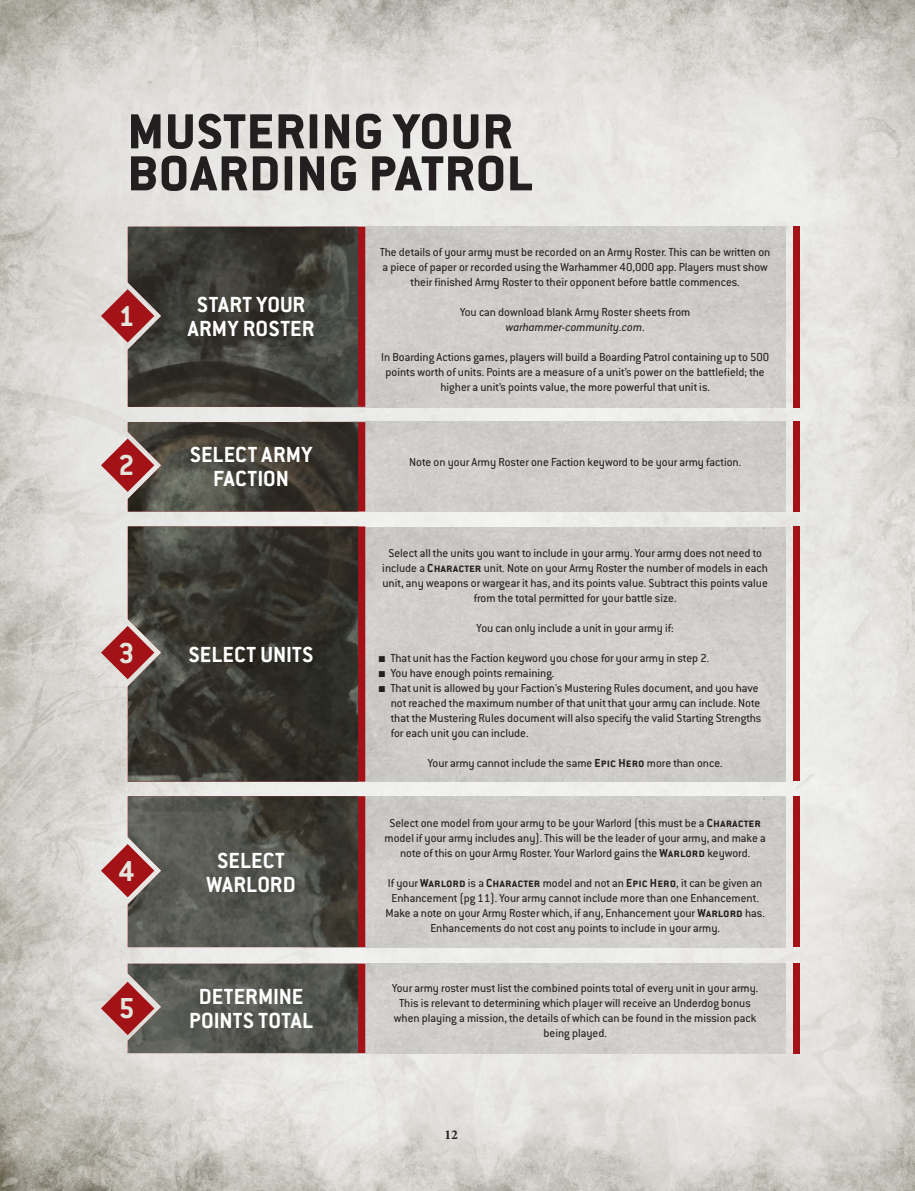
<style>
.page{position:relative;width:915px;height:1191px;background:#fff}
.page>*{position:absolute;margin:0;border:0;box-sizing:border-box;transform-origin:0 0}
._1_2_Header_2_Condui{font:800 54px/42px "Conduit ITC Std";letter-spacing:.02em;color:#231f20}
.Phase__Number_Large{font:700 31.65px "Conduit ITC Std";color:#e3e4dc}
.R1_4_Rules_Header_4{font:700 24px/24px "Conduit ITC Std";letter-spacing:.005em;color:#fff;text-align:center}
.t1{font:700 13.5px "Minion Pro";color:#231f20}
.Sequence_Body_Copy{font:12.75px/15px "Conduit ITC Std";color:#231f20;text-align:center}
.s1{font-style:italic}
.s2{font-weight:700}
.s3{font-family:"Arial"}
</style>
<div class="page">
<img style="left:0;top:0;width:914px;height:1191px">
<div style="left:365px;top:227px;width:419px;height:180px;background:#cecdc9"></div>
<div style="left:365px;top:796px;width:419px;height:151px;background:#cecdc9"></div>
<div style="left:365px;top:963px;width:419px;height:90px;background:#cfceca"></div>
<div style="left:365px;top:422px;width:419px;height:89px;background:#cfceca"></div>
<div style="left:365px;top:527px;width:419px;height:254px;background:#cecdc9"></div>
<svg style="left:358px;top:526px;width:7px;height:255px;background:#a01317"></svg>
<img style="left:128px;top:526px;width:230px;height:255px">
<div style="left:793px;top:226px;width:6px;height:181px;background:#a21217"></div>
<div style="left:793px;top:796px;width:6px;height:150px;background:#a21217"></div>
<div style="left:793px;top:963px;width:6px;height:90px;background:#a21217"></div>
<div style="left:793px;top:421px;width:6px;height:91px;background:#a21217"></div>
<div style="left:793px;top:526px;width:6px;height:255px;background:#a21217"></div>
<svg style="left:101px;top:227px;width:264px;height:180px;background:#534e48"></svg>
<svg style="left:101px;top:963px;width:264px;height:90px;background:#695d58"></svg>
<svg style="left:101px;top:422px;width:264px;height:89px;background:#594a44"></svg>
<svg style="left:101px;top:626px;width:53px;height:53px;background:#ad6364"></svg>
<svg style="left:101px;top:796px;width:264px;height:151px;background:#635b55"></svg>
<p class="_1_2_Header_2_Condui" style="left:128px;top:109px;width:406px">MUSTERING YOUR<br>BOARDING PATROL</p>
<p class="Phase__Number_Large" style="left:118px;top:297px;width:18px">1</p>
<p class="Phase__Number_Large" style="left:118px;top:446px;width:18px">2</p>
<p class="R1_4_Rules_Header_4" style="left:188px;top:292px;width:128px">START YOUR<br>ARMY ROSTER</p>
<p class="R1_4_Rules_Header_4" style="left:190px;top:442px;width:124px">SELECT ARMY<br>FACTION</p>
<p class="Phase__Number_Large" style="left:118px;top:633px;width:18px">3</p>
<p class="R1_4_Rules_Header_4" style="left:188px;top:641px;width:126px">SELECT UNITS</p>
<p class="Phase__Number_Large" style="left:118px;top:851px;width:18px">4</p>
<p class="Phase__Number_Large" style="left:118px;top:989px;width:18px">5</p>
<p class="R1_4_Rules_Header_4" style="left:206px;top:847px;width:91px">SELECT<br>WARLORD</p>
<p class="R1_4_Rules_Header_4" style="left:189px;top:983px;width:125px">DETERMINE<br>POINTS TOTAL</p>
<p class="Sequence_Body_Copy" style="left:380px;top:244px;width:391px">The details of your army must be recorded on an Army Roster. This can be written on a piece of paper or recorded using the Warhammer 40,000 app. Players must show their finished Army Roster to their opponent before battle commences.</p>
<p class="Sequence_Body_Copy" style="left:460px;top:304px;width:232px">You can download blank Army Roster sheets from <span class="s1">warhammer-community.com</span>.</p>
<p class="Sequence_Body_Copy" style="left:381px;top:349px;width:389px">In Boarding Actions games, players will build a Boarding Patrol containing up to 500 points worth of units. Points are a measure of a unit’s power on the battlefield; the higher a unit’s points value, the more powerful that unit is.</p>
<p class="Sequence_Body_Copy" style="left:409px;top:454px;width:333px">Note on your Army Roster one Faction keyword to be your army faction.</p>
<p class="Sequence_Body_Copy" style="left:382px;top:544px;width:387px">Select all the units you want to include in your army. Your army does not need to include a <span class="s2">Character</span> unit. Note on your Army Roster the number of models in each unit, any weapons or wargear it has, and its points value. Subtract this points value from the total permitted for your battle size.</p>
<p class="Sequence_Body_Copy" style="left:476px;top:619px;width:198px">You can only include a unit in your army if:</p>
<p class="Sequence_Body_Copy" style="left:378px;top:649px;width:332px"><span class="s3">■</span> That unit has the Faction keyword you chose for your army in step 2.</p>
<p class="Sequence_Body_Copy" style="left:378px;top:664px;width:177px"><span class="s3">■</span> You have enough points remaining.</p>
<p class="Sequence_Body_Copy" style="left:390px;top:679px;width:372px;text-align:left;text-indent:-13px"><span class="s3">■</span> That unit is allowed by your Faction's Mustering Rules document, and you have not reached the maximum number of that unit that your army can include. Note that the Mustering Rules document will also specify the valid Starting Strengths for each unit you can include.</p>
<p class="Sequence_Body_Copy" style="left:427px;top:754px;width:296px">Your army cannot include the same <span class="s2">Epic Hero</span> more than once.</p>
<p class="Sequence_Body_Copy" style="left:384px;top:814px;width:382px">Select one model from your army to be your Warlord (this must be a <span class="s2">Character </span>model if your army includes any). This will be the leader of your army, and make a note of this on your Army Roster. Your Warlord gains the <span class="s2">Warlord</span> keyword.</p>
<p class="Sequence_Body_Copy" style="left:385px;top:874px;width:380px">If your <span class="s2">Warlord</span> is a <span class="s2">Character</span> model and not an <span class="s2">Epic Hero</span>, it can be given an Enhancement (pg 11). Your army cannot include more than one Enhancement.<br>Make a note on your Army Roster which, if any, Enhancement your <span class="s2">Warlord</span> has.<br>Enhancements do not cost any points to include in your army.</p>
<p class="Sequence_Body_Copy" style="left:392px;top:979px;width:367px">Your army roster must list the combined points total of every unit in your army.<br>This is relevant to determining which player will receive an Underdog bonus when playing a mission, the details of which can be found in the mission pack being played.</p>
<p class="t1" style="left:444px;top:1125px;width:15px">12</p>
</div>
